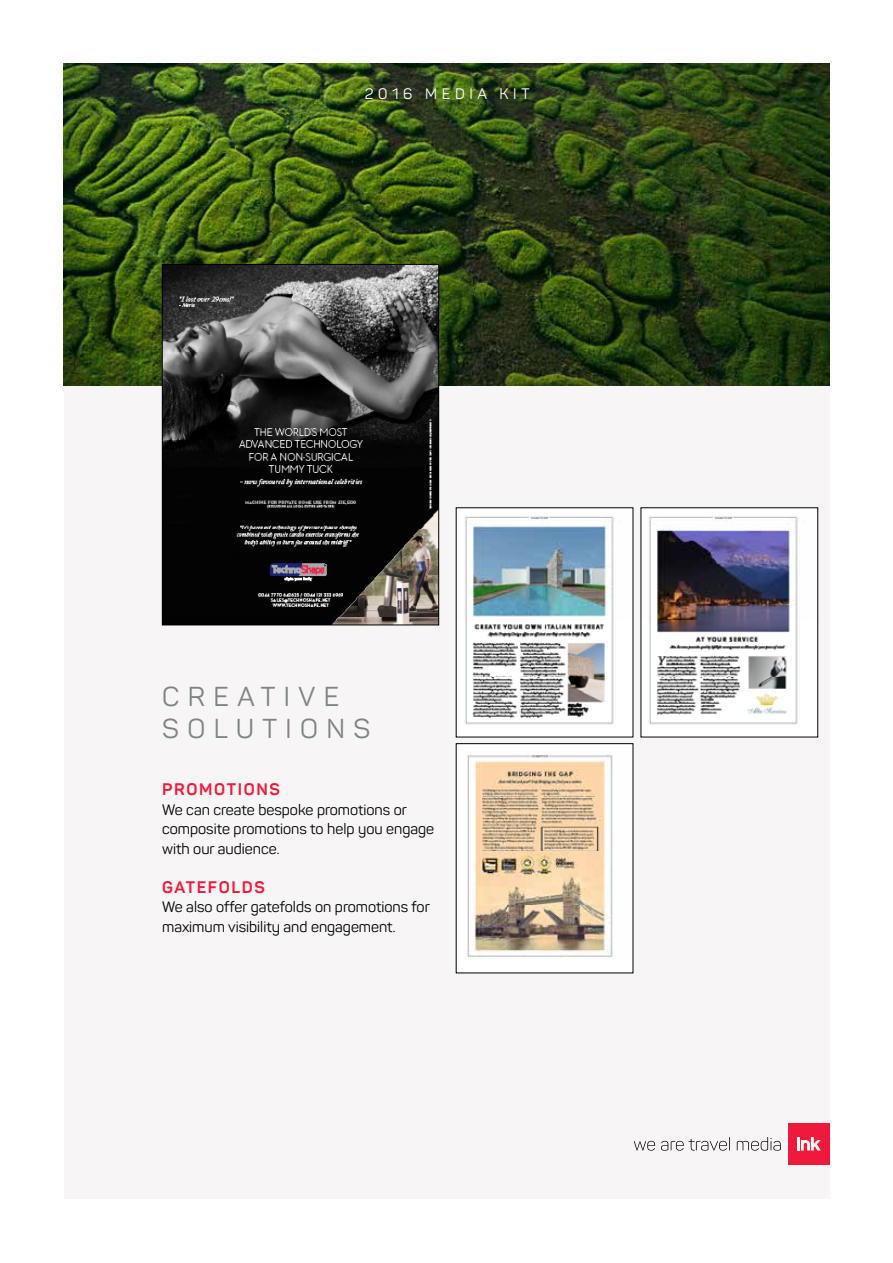
<style>
.page{position:relative;width:893px;height:1263px;background:#fff}
.page>*{position:absolute;margin:0;border:0;box-sizing:border-box;transform-origin:0 0}
.t1{font:27px/32.4px "Panton";letter-spacing:.31em;color:#808285}
.t2{font:700 16.5px "Panton";letter-spacing:.1em;color:#ed1a3b}
.t3{font:15px/19.5px "Panton";color:#000}
.t4{font:15px "Panton";letter-spacing:.31em;color:#fff}
</style>
<div class="page">
<div style="left:64px;top:64px;width:766px;height:1135px;background:#f7f5f5"></div>
<img style="left:64px;top:64px;width:765px;height:321px">
<img style="left:164px;top:266px;width:273px;height:357px">
<div style="left:162px;top:264px;width:277px;height:361px;border:1px solid #000"></div>
<img style="left:465px;top:516px;width:149px;height:208px">
<img style="left:649px;top:516px;width:149px;height:208px">
<img style="left:467px;top:755px;width:146px;height:202px">
<div style="left:788px;top:1123px;width:42px;height:41px;background:#ed1a3b"></div>
<svg style="left:797px;top:1137px;width:24px;height:13px"></svg>
<svg style="left:634px;top:1137px;width:147px;height:13px"></svg>
<p class="t4" style="left:365px;top:85px;width:166px">2016 MEDIA KIT</p>
<h1 class="t1" style="left:162px;top:680px;width:210px">CREATIVE<br>SOLUTIONS</h1>
<p class="t2" style="left:162px;top:779px;width:119px">PROMOTIONS</p>
<p class="t3" style="left:162px;top:799px;width:273px">We can create bespoke promotions or composite promotions to help you engage with our audience.</p>
<p class="t2" style="left:162px;top:876px;width:104px">GATEFOLDS</p>
<p class="t3" style="left:162px;top:897px;width:269px">We also offer gatefolds on promotions for maximum visibility and engagement.</p>
</div>
